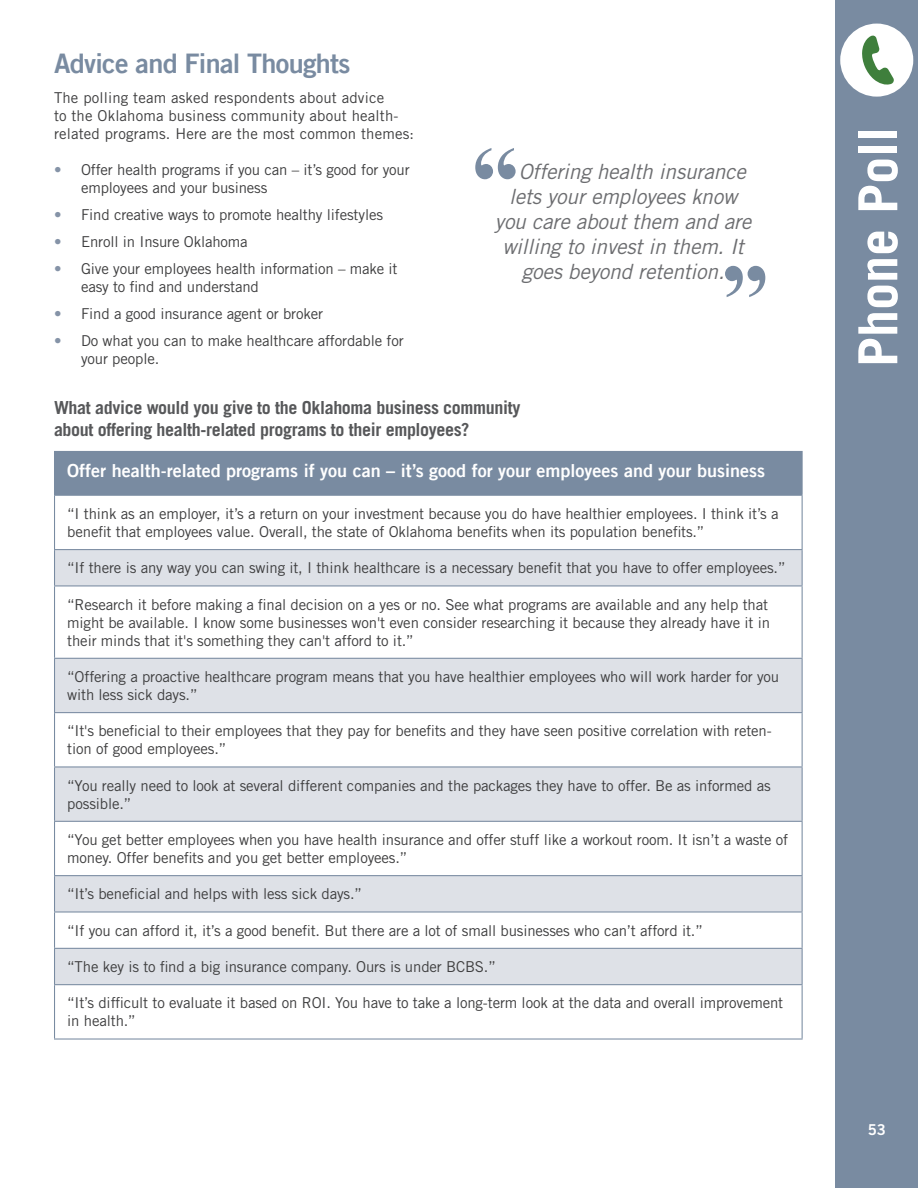
<style>
.page{position:relative;width:918px;height:1188px;background:#fff}
.page>*{position:absolute;margin:0;border:0;box-sizing:border-box;transform-origin:0 0}
.t1{font:700 96px "Times New Roman";color:#798ba1}
.t2{font:700 54px "Trade Gothic LT Std";color:#fff}
.t3{font:27px "Trade Gothic LT Bold Two";letter-spacing:-.025em;color:#798ba1}
.t4{font:italic 21px "Trade Gothic LT Std";letter-spacing:-.01em;color:#6c6d70}
.t5{font:700 18px/21.6px "Trade Gothic LT Std";letter-spacing:-.02em;color:#57585a}
.t6{font:18px "Trade Gothic LT Bold Two";color:#fff}
.t7{font:15px/18px "Trade Gothic LT Std";letter-spacing:-.01em;color:#3e3e3f}
.t8{font:15px/18px "Trade Gothic LT Std";letter-spacing:.01em;color:#3e3e3f}
.t9{font:15px "Trade Gothic LT Std Bd 2";color:#fff}
.s1{font-weight:700;color:#8593a7}
</style>
<div class="page">
<div style="left:836px;top:0;width:82px;height:1188px;background:#798ba1"></div>
<div style="left:840px;top:24px;width:73px;height:73px;background:#fff;border-radius:50%"></div>
<svg style="left:862px;top:35px;width:32px;height:50px"></svg>
<div style="left:55px;top:451px;width:747px;height:44px;background:#798ba1"></div>
<svg style="left:55px;top:550px;width:747px;height:434px;fill:#dee1e7"></svg>
<hr style="left:54px;top:451px;width:749px;height:1px;background:#798ba1">
<hr style="left:54px;top:452px;width:1px;height:43px;background:#798ba1">
<hr style="left:802px;top:452px;width:1px;height:43px;background:#798ba1">
<hr style="left:54px;top:495px;width:749px;height:1px;background:#798ba1">
<hr style="left:54px;top:496px;width:1px;height:53px;background:#798ba1">
<hr style="left:802px;top:496px;width:1px;height:53px;background:#798ba1">
<hr style="left:54px;top:549px;width:749px;height:1px;background:#798ba1">
<hr style="left:54px;top:550px;width:1px;height:35px;background:#798ba1">
<hr style="left:802px;top:550px;width:1px;height:35px;background:#798ba1">
<hr style="left:54px;top:585px;width:749px;height:1px;background:#798ba1">
<hr style="left:54px;top:586px;width:1px;height:72px;background:#798ba1">
<hr style="left:802px;top:586px;width:1px;height:72px;background:#798ba1">
<hr style="left:54px;top:658px;width:749px;height:1px;background:#798ba1">
<hr style="left:54px;top:659px;width:1px;height:53px;background:#798ba1">
<hr style="left:802px;top:659px;width:1px;height:53px;background:#798ba1">
<hr style="left:54px;top:712px;width:749px;height:1px;background:#798ba1">
<hr style="left:54px;top:713px;width:1px;height:53px;background:#798ba1">
<hr style="left:802px;top:713px;width:1px;height:53px;background:#798ba1">
<hr style="left:54px;top:766px;width:749px;height:2px;background:#798ba1">
<hr style="left:54px;top:768px;width:1px;height:53px;background:#798ba1">
<hr style="left:802px;top:768px;width:1px;height:53px;background:#798ba1">
<hr style="left:54px;top:821px;width:749px;height:1px;background:#798ba1">
<hr style="left:54px;top:822px;width:1px;height:53px;background:#798ba1">
<hr style="left:802px;top:822px;width:1px;height:53px;background:#798ba1">
<hr style="left:54px;top:875px;width:749px;height:1px;background:#798ba1">
<hr style="left:54px;top:876px;width:1px;height:35px;background:#798ba1">
<hr style="left:802px;top:876px;width:1px;height:35px;background:#798ba1">
<hr style="left:54px;top:911px;width:749px;height:2px;background:#798ba1">
<hr style="left:54px;top:913px;width:1px;height:35px;background:#798ba1">
<hr style="left:802px;top:913px;width:1px;height:35px;background:#798ba1">
<hr style="left:54px;top:948px;width:749px;height:1px;background:#798ba1">
<hr style="left:54px;top:949px;width:1px;height:35px;background:#798ba1">
<hr style="left:802px;top:949px;width:1px;height:35px;background:#798ba1">
<hr style="left:54px;top:984px;width:749px;height:1px;background:#798ba1">
<hr style="left:54px;top:985px;width:1px;height:53px;background:#798ba1">
<hr style="left:802px;top:985px;width:1px;height:53px;background:#798ba1">
<hr style="left:54px;top:1038px;width:749px;height:2px;background:#798ba1">
<p class="t3" style="left:54px;top:47px;width:298px">Advice and Final Thoughts</p>
<p class="t8" style="left:54px;top:89px;width:362px">The polling team asked respondents about advice<br>to the Oklahoma business community about health&shy;related programs. Here are the most common themes:</p>
<p class="t7" style="left:81px;top:161px;width:330px;text-indent:-27px"><span class="s1">•</span> Offer health programs if you can – it’s good for your employees and your business</p>
<p class="t7" style="left:54px;top:206px;width:331px"><span class="s1">•</span> Find creative ways to promote healthy lifestyles</p>
<p class="t7" style="left:54px;top:233px;width:195px"><span class="s1">•</span> Enroll in Insure Oklahoma</p>
<p class="t7" style="left:81px;top:260px;width:318px;text-indent:-27px"><span class="s1">•</span> Give your employees health information – make it easy to find and understand</p>
<p class="t7" style="left:54px;top:305px;width:271px"><span class="s1">•</span> Find a good insurance agent or broker</p>
<p class="t7" style="left:81px;top:332px;width:324px;text-indent:-27px"><span class="s1">•</span> Do what you can to make healthcare affordable for your people.</p>
<p class="t5" style="left:54px;top:397px;width:468px">What advice would you give to the Oklahoma business community about offering health-related programs to their employees?</p>
<p class="t1" style="left:471px;top:112px;width:49px">“</p>
<p class="t4" style="left:519px;top:159px;width:229px">Offering health insurance</p>
<p class="t4" style="left:509px;top:184px;width:229px">lets your employees know</p>
<p class="t4" style="left:495px;top:209px;width:258px">you care about them and are</p>
<p class="t4" style="left:502px;top:234px;width:243px">willing to invest in them. It</p>
<p class="t4" style="left:522px;top:259px;width:204px">goes beyond retention.</p>
<p class="t1" style="left:769px;top:334px;width:49px;rotate:-180deg">“</p>
<p class="t6" style="left:67px;top:460px;width:699px">Offer health-related programs if you can – it’s good for your employees and your business</p>
<p class="t7" style="left:67px;top:504px;width:713px">“I think as an employer, it’s a return on your investment because you do have healthier employees. I think it’s a benefit that employees value. Overall, the state of Oklahoma benefits when its population benefits.”</p>
<p class="t7" style="left:67px;top:559px;width:720px">“If there is any way you can swing it, I think healthcare is a necessary benefit that you have to offer employees.”</p>
<p class="t7" style="left:67px;top:595px;width:704px">“Research it before making a final decision on a yes or no. See what programs are available and any help that might be available. I know some businesses won't even consider researching it because they already have it in their minds that it's something they can't afford to it.”</p>
<p class="t7" style="left:67px;top:667px;width:714px">“Offering a proactive healthcare program means that you have healthier employees who will work harder for you with less sick days.”</p>
<p class="t7" style="left:67px;top:722px;width:706px">“It's beneficial to their employees that they pay for benefits and they have seen positive correlation with reten&shy;tion of good employees.”</p>
<p class="t7" style="left:67px;top:776px;width:705px">“You really need to look at several different companies and the packages they have to offer. Be as informed as possible.”</p>
<p class="t7" style="left:67px;top:830px;width:722px">“You get better employees when you have health insurance and offer stuff like a workout room. It isn’t a waste of money. Offer benefits and you get better employees.”</p>
<p class="t7" style="left:67px;top:885px;width:296px">“It’s beneficial and helps with less sick days.”</p>
<p class="t7" style="left:67px;top:921px;width:637px">“If you can afford it, it’s a good benefit. But there are a lot of small businesses who can’t afford it.”</p>
<p class="t7" style="left:67px;top:957px;width:430px">“The key is to find a big insurance company. Ours is under BCBS.”</p>
<p class="t7" style="left:67px;top:994px;width:717px">“It’s difficult to evaluate it based on ROI. You have to take a long-term look at the data and overall improvement in health.”</p>
<h2 class="t2" style="left:845px;top:367px;width:242px;rotate:-90deg">Phone Poll</h2>
<p class="t9" style="left:868px;top:1120px;width:20px">53</p>
</div>
